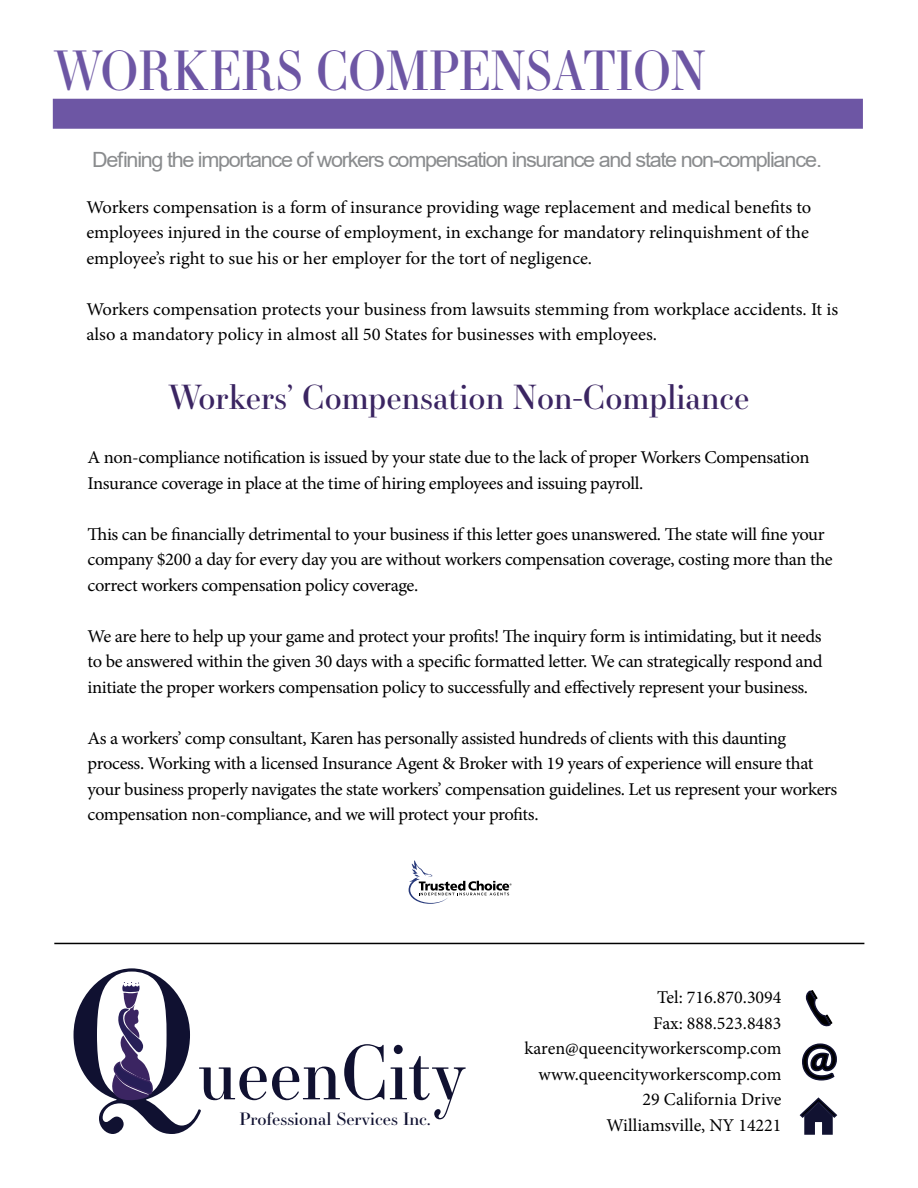
<style>
.page{position:relative;width:918px;height:1188px;background:#fff}
.page>*{position:absolute;margin:0;border:0;box-sizing:border-box;transform-origin:0 0}
.t1{font:53.7px "Essonnes Display";color:#6d56a4;scale:.89 1}
.t2{font:33px "Essonnes Display";color:#3b2562}
.t3{font:21px "Arial";letter-spacing:-.06em;color:#8a8c8e}
.t4{font:18px/25.5px "Minion Pro";letter-spacing:-.02em;color:#000}
.t5{font:18px/25.5px "Minion Pro";color:#000;text-align:right}
.t6{font:16.95px "Essonnes Display";color:#101131;scale:1.04 1}
</style>
<div class="page">
<div style="left:53px;top:99px;width:810px;height:30px;background:#6d56a4"></div>
<svg style="left:805px;top:990px;width:27px;height:37px"></svg>
<svg style="left:802px;top:1043px;width:35px;height:38px"></svg>
<svg style="left:799px;top:1097px;width:39px;height:38px"></svg>
<svg style="left:390px;top:1045px;width:76px;height:74px"></svg>
<svg style="left:74px;top:968px;width:310px;height:166px"></svg>
<hr style="left:54px;top:943px;width:810px;height:1px;background:#000">
<svg style="left:408px;top:860px;width:104px;height:44px"></svg>
<h1 class="t1" style="left:54px;top:33px;width:734px">WORKERS COMPENSATION</h1>
<p class="t3" style="left:92px;top:145px;width:732px">Defining the importance of workers compensation insurance and state non-compliance.</p>
<p class="t4" style="left:86px;top:194px;width:727px">Workers compensation is a form of insurance providing wage replacement and medical benefits to employees injured in the course of employment, in exchange for mandatory relinquishment of the employee’s right to sue his or her employer for the tort of negligence.</p>
<p class="t5" style="left:86px;top:296px;width:753px;text-align:left">Workers compensation protects your business from lawsuits stemming from workplace accidents. It is also a mandatory policy in almost all 50 States for businesses with employees.</p>
<h2 class="t2" style="left:168px;top:374px;width:583px">Workers’ Compensation Non-Compliance</h2>
<p class="t4" style="left:88px;top:445px;width:723px">A non-compliance notification is issued by your state due to the lack of proper Workers Compensation<br>Insurance coverage in place at the time of hiring employees and issuing payroll.</p>
<p class="t4" style="left:88px;top:521px;width:747px">This can be financially detrimental to your business if this letter goes unanswered. The state will fine your company $200 a day for every day you are without workers compensation coverage, costing more than the correct workers compensation policy coverage.</p>
<p class="t4" style="left:88px;top:623px;width:737px;text-align:justify">We are here to help up your game and protect your profits! The inquiry form is intimidating, but it needs to be answered within the given 30 days with a specific formatted letter. We can strategically respond and initiate the proper workers compensation policy to successfully and effectively represent your business.</p>
<p class="t4" style="left:88px;top:725px;width:751px">As a workers’ comp consultant, Karen has personally assisted hundreds of clients with this daunting process. Working with a licensed Insurance Agent &amp; Broker with 19 years of experience will ensure that your business properly navigates the state workers’ compensation guidelines. Let us represent your workers compensation non-compliance, and we will protect your profits.</p>
<p class="t6" style="left:239px;top:1107px;width:185px">Professional Services Inc.</p>
<p class="t5" style="left:525px;top:985px;width:258px">Tel: 716.870.3094<br>Fax: 888.523.8483 karen@queencityworkerscomp.com www.queencityworkerscomp.com<br>29 California Drive<br>Williamsville, NY 14221</p>
</div>
